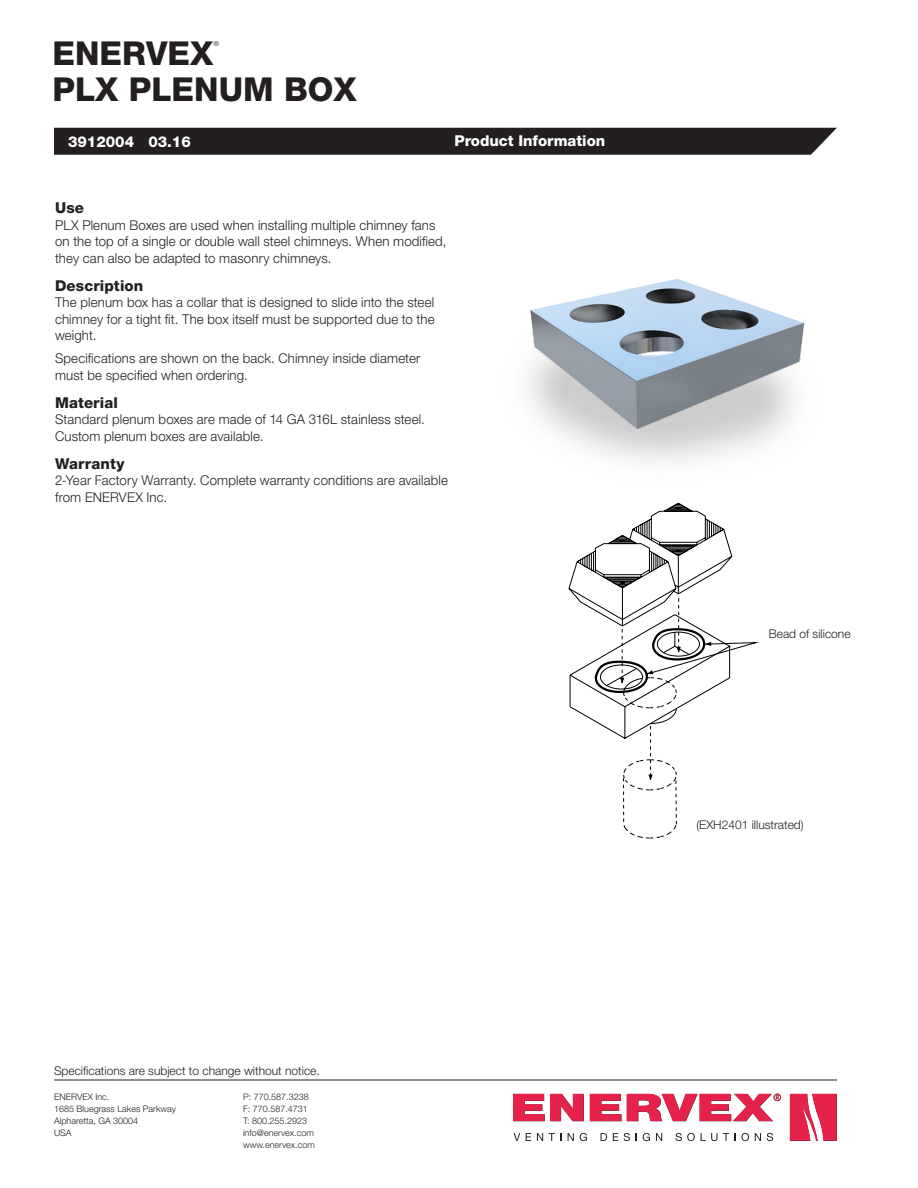
<style>
.page{position:relative;width:918px;height:1188px;background:#fff}
.page>*{position:absolute;margin:0;border:0;box-sizing:border-box;transform-origin:0 0}
.t1{font:800 33px "Helvetica Neue LT Std";color:#231f20}
.t2{font:800 15px "Helvetica Neue LT Std";color:#fff}
.Heading-body-text-ps{font:800 15px "Helvetica Neue LT Std";letter-spacing:.01em;color:#231f20}
.Heading-body-text-fi{font:800 15px "Helvetica Neue LT Std";color:#231f20}
.Body_text-above-head{font:300 13.5px/16.5px "Helvetica Neue LT Std";letter-spacing:.01em;color:#231f20}
.Body_text-same-parag{font:300 13.5px/16.5px "Helvetica Neue LT Std";letter-spacing:.01em;color:#231f20;text-align:justify}
.t3{font:300 12px "Helvetica Neue LT Std";color:#231f20}
.t4{font:300 9px/12px "Helvetica Neue LT Std";color:#231f20}
.t5{font:300 7.05px "Helvetica Neue LT Std";color:#231f20}
</style>
<div class="page">
<hr style="left:54px;top:1080px;width:783px;height:1px;background:#231f20">
<svg style="left:513px;top:1094px;width:71px;height:27px"></svg>
<svg style="left:790px;top:1094px;width:47px;height:47px;background:#e64969"></svg>
<svg style="left:590px;top:1093px;width:191px;height:28px"></svg>
<svg style="left:514px;top:1133px;width:6px;height:8px"></svg>
<svg style="left:526px;top:1133px;width:5px;height:8px"></svg>
<svg style="left:537px;top:1133px;width:6px;height:8px"></svg>
<svg style="left:549px;top:1133px;width:12px;height:8px"></svg>
<svg style="left:568px;top:1133px;width:6px;height:8px"></svg>
<svg style="left:580px;top:1133px;width:7px;height:8px"></svg>
<svg style="left:601px;top:1133px;width:6px;height:8px"></svg>
<svg style="left:613px;top:1133px;width:5px;height:8px"></svg>
<svg style="left:624px;top:1133px;width:6px;height:8px"></svg>
<svg style="left:643px;top:1133px;width:7px;height:8px"></svg>
<svg style="left:656px;top:1133px;width:6px;height:8px"></svg>
<svg style="left:676px;top:1133px;width:19px;height:8px"></svg>
<svg style="left:701px;top:1133px;width:16px;height:8px"></svg>
<svg style="left:723px;top:1133px;width:6px;height:8px"></svg>
<svg style="left:735px;top:1133px;width:14px;height:8px"></svg>
<svg style="left:755px;top:1133px;width:6px;height:8px"></svg>
<svg style="left:767px;top:1133px;width:6px;height:8px"></svg>
<div style="left:54px;top:128px;width:783px;height:27px;background:#231f20"></div>
<svg style="left:568px;top:502px;width:192px;height:337px"></svg>
<img style="left:528px;top:279px;width:277px;height:183px">
<h1 class="t1" style="left:52px;top:33px;width:162px">ENERVEX</h1>
<p class="t5" style="left:213px;top:39px;width:7px">®</p>
<h1 class="t1" style="left:52px;top:69px;width:306px">PLX PLENUM BOX</h1>
<p class="t2" style="left:68px;top:133px;width:124px">3912004 03.16</p>
<p class="t2" style="left:454px;top:132px;width:152px">Product Information</p>
<p class="Heading-body-text-fi" style="left:55px;top:199px;width:30px">Use</p>
<p class="Body_text-above-head" style="left:55px;top:216px;width:393px">PLX Plenum Boxes are used when installing multiple chimney fans on the top of a single or double wall steel chimneys. When modified, they can also be adapted to masonry chimneys.</p>
<p class="Heading-body-text-ps" style="left:55px;top:276px;width:90px">Description</p>
<p class="Body_text-same-parag" style="left:55px;top:294px;width:381px">The plenum box has a collar that is designed to slide into the steel chimney for a tight fit. The box itself must be supported due to the weight.</p>
<p class="Body_text-above-head" style="left:55px;top:350px;width:367px">Specifications are shown on the back. Chimney inside diameter must be specified when ordering.</p>
<p class="Heading-body-text-ps" style="left:55px;top:394px;width:64px">Material</p>
<p class="Body_text-above-head" style="left:55px;top:411px;width:371px">Standard plenum boxes are made of 14 GA 316L stainless steel.<br>Custom plenum boxes are available.</p>
<p class="Heading-body-text-ps" style="left:55px;top:455px;width:71px">Warranty</p>
<p class="Body_text-same-parag" style="left:55px;top:472px;width:394px">2-Year Factory Warranty. Complete warranty conditions are available from ENERVEX Inc.</p>
<p class="t3" style="left:769px;top:626px;width:83px">Bead of silicone</p>
<p class="t3" style="left:696px;top:817px;width:109px">(EXH2401 illustrated)</p>
<p class="t3" style="left:54px;top:1064px;width:267px">Specifications are subject to change without notice.</p>
<p class="t4" style="left:54px;top:1091px;width:124px">ENERVEX Inc.<br>1685 Bluegrass Lakes Parkway<br>Alpharetta, GA 30004<br>USA</p>
<p class="t4" style="left:243px;top:1091px;width:73px">P: 770.587.3238<br>F: 770.587.4731<br>T: 800.255.2923 info@enervex.com www.enervex.com</p>
</div>
